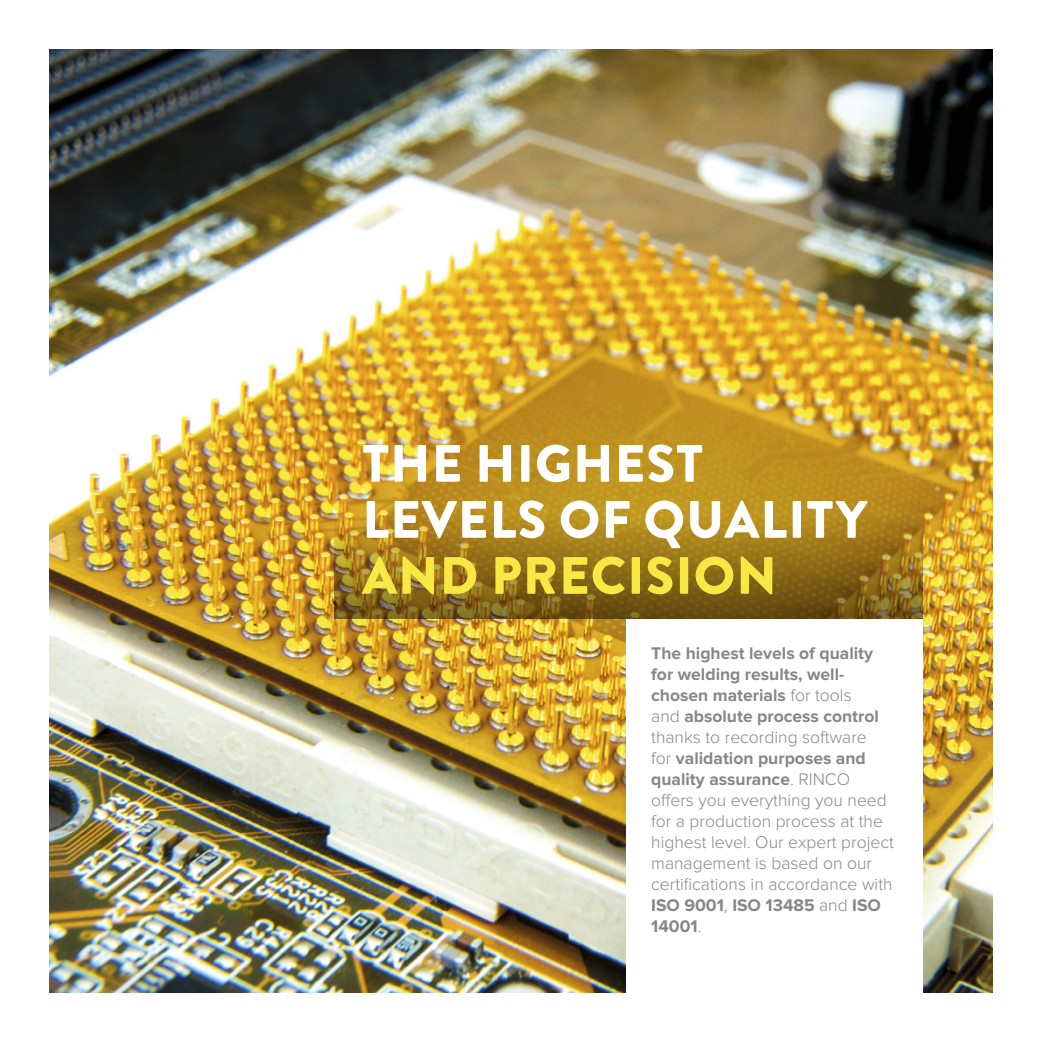
<style>
.page{position:relative;width:1042px;height:1042px;background:#fff}
.page>*{position:absolute;margin:0;border:0;box-sizing:border-box;transform-origin:0 0}
.t1{font:900 52.5px/56px "Brandon Grotesque";letter-spacing:.02em;color:#fff}
.t2{font:900 52.5px "Brandon Grotesque";letter-spacing:.02em;color:#f7e844}
.t3{font:300 17.5px/21px "Proxima Nova";color:#878787}
.s1{font-weight:700}
</style>
<div class="page">
<img style="left:50px;top:49px;width:942px;height:943px">
<svg style="left:335px;top:487px;width:588px;height:132px;background:#9c781d"></svg>
<div style="left:626px;top:619px;width:297px;height:379px;background:#fff"></div>
<h1 class="t1" style="left:362px;top:436px;width:506px">THE HIGHEST<br>LEVELS OF QUALITY</h1>
<h1 class="t2" style="left:362px;top:538px;width:416px">AND PRECISION</h1>
<p class="t3" style="left:651px;top:643px;width:244px"><span class="s1">The highest levels of quality for welding results, well&shy;chosen materials</span> for tools<br>and <span class="s1">absolute process control </span>thanks to recording software<br>for <span class="s1">validation purposes and quality assurance</span>. RINCO offers you everything you need for a production process at the highest level. Our expert project management is based on our certifications in accordance with<br><span class="s1">ISO 9001</span>, <span class="s1">ISO 13485</span> and <span class="s1">ISO<br>14001</span>.</p>
</div>
